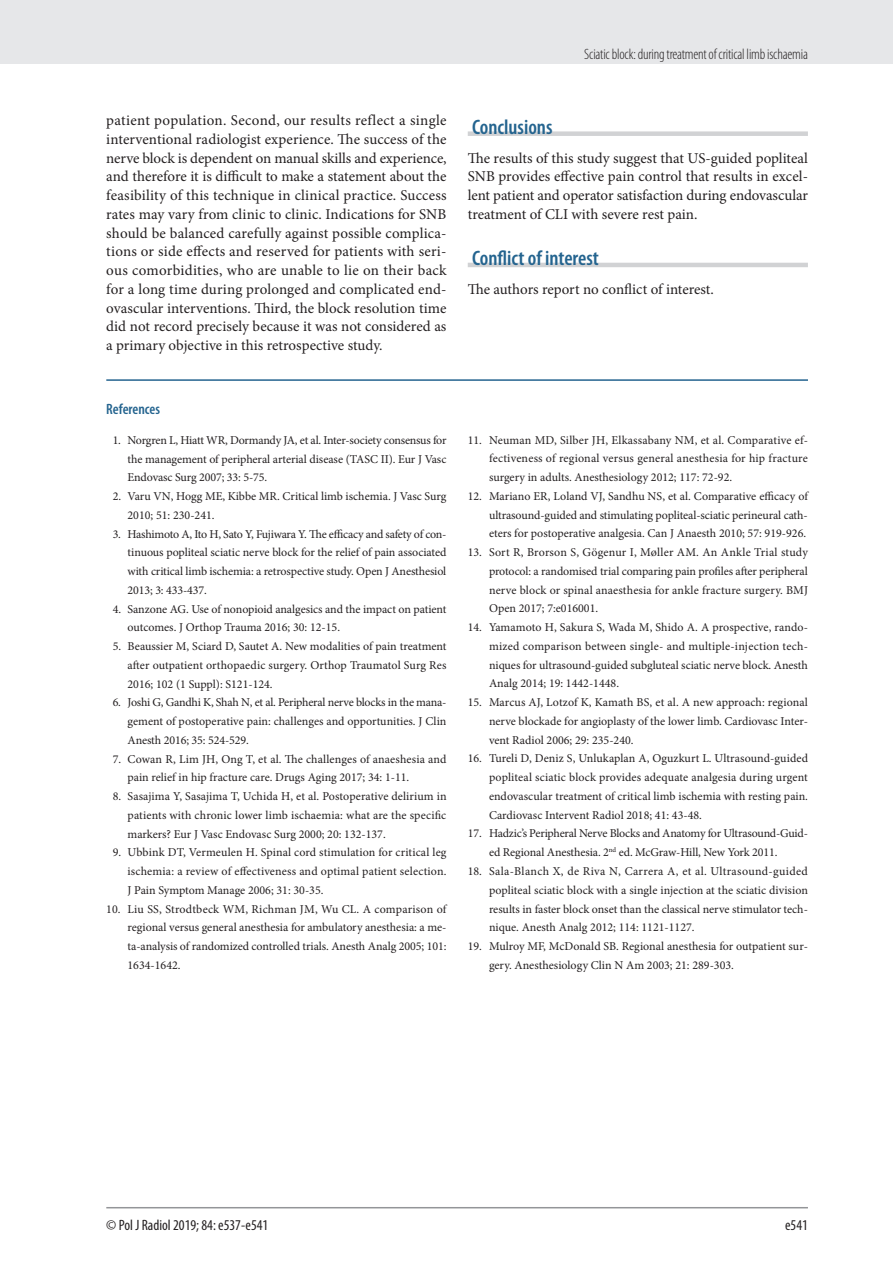
<style>
.page{position:relative;width:893px;height:1263px;background:#fff}
.page>*{position:absolute;margin:0;border:0;box-sizing:border-box;transform-origin:0 0}
.t1{font:600 condensed 21px "Myriad Pro";color:#24648f}
.t2{font:15px/18.8px "Minion Pro";letter-spacing:-.005em;color:#231f20;text-align:justify}
.t3{font:300 condensed 15px "Myriad Pro";letter-spacing:-.015em;color:#231f20}
.t4{font:condensed 15px "Myriad Pro";color:#231f20}
.t5{font:600 condensed 15px "Myriad Pro";color:#24648f}
.t6{font:12px/18.8px "Minion Pro";color:#231f20;text-align:justify}
</style>
<div class="page">
<div style="left:0;top:0;width:893px;height:64px;background:#e6e7e9"></div>
<hr style="left:106px;top:1207px;width:702px;height:1px;background:#939598">
<div style="left:468px;top:131px;width:340px;height:5px;background:#d1d2d4"></div>
<hr style="left:468px;top:263px;width:340px;height:4px;background:#d1d2d4">
<hr style="left:106px;top:379px;width:702px;height:2px;background:#24648f">
<p class="t3" style="left:584px;top:45px;width:225px">Sciatic block: during treatment of critical limb ischaemia</p>
<p class="t2" style="left:106px;top:111px;width:342px">patient population. Second, our results reflect a single interventional radiologist experience. The success of the nerve block is dependent on manual skills and experience, and therefore it is difficult to make a statement about the feasibility of this technique in clinical practice. Success rates may vary from clinic to clinic. Indications for SNB should be balanced carefully against possible complica&shy;tions or side effects and reserved for patients with seri&shy;ous comorbidities, who are unable to lie on their back for a long time during prolonged and complicated end&shy;ovascular interventions. Third, the block resolution time did not record precisely because it was not considered as a primary objective in this retrospective study.</p>
<h1 class="t1" style="left:472px;top:114px;width:82px">Conclusions</h1>
<p class="t2" style="left:468px;top:148px;width:342px">The results of this study suggest that US-guided popliteal SNB provides effective pain control that results in excel&shy;lent patient and operator satisfaction during endovascular treatment of CLI with severe rest pain.</p>
<h1 class="t1" style="left:472px;top:245px;width:128px">Conflict of interest</h1>
<p class="t2" style="left:468px;top:280px;width:248px">The authors report no conflict of interest.</p>
<p class="t5" style="left:106px;top:400px;width:55px">References</p>
<p class="t6" style="left:128px;top:431px;width:320px;text-indent:-15px">1. Norgren L, Hiatt WR, Dormandy JA, et al. Inter-society consensus for the management of peripheral arterial disease (TASC II). Eur J Vasc Endovasc Surg 2007; 33: 5-75.</p>
<p class="t6" style="left:128px;top:487px;width:320px;text-indent:-15px">2. Varu VN, Hogg ME, Kibbe MR. Critical limb ischemia. J Vasc Surg<br>2010; 51: 230-241.</p>
<p class="t6" style="left:128px;top:524px;width:320px;text-indent:-15px">3. Hashimoto A, Ito H, Sato Y, Fujiwara Y. The efficacy and safety of con&shy;tinuous popliteal sciatic nerve block for the relief of pain associated with critical limb ischemia: a retrospective study. Open J Anesthesiol 2013; 3: 433-437.</p>
<p class="t6" style="left:128px;top:599px;width:320px;text-indent:-15px">4. Sanzone AG. Use of nonopioid analgesics and the impact on patient outcomes. J Orthop Trauma 2016; 30: 12-15.</p>
<p class="t6" style="left:128px;top:637px;width:321px;text-indent:-15px">5. Beaussier M, Sciard D, Sautet A. New modalities of pain treatment after outpatient orthopaedic surgery. Orthop Traumatol Surg Res 2016; 102 (1 Suppl): S121-124.</p>
<p class="t6" style="left:128px;top:693px;width:320px;text-indent:-15px">6. Joshi G, Gandhi K, Shah N, et al. Peripheral nerve blocks in the mana&shy;gement of postoperative pain: challenges and opportunities. J Clin Anesth 2016; 35: 524-529.</p>
<p class="t6" style="left:128px;top:749px;width:320px;text-indent:-15px">7. Cowan R, Lim JH, Ong T, et al. The challenges of anaeshesia and pain relief in hip fracture care. Drugs Aging 2017; 34: 1-11.</p>
<p class="t6" style="left:128px;top:787px;width:321px;text-indent:-15px">8. Sasajima Y, Sasajima T, Uchida H, et al. Postoperative delirium in patients with chronic lower limb ischaemia: what are the specific markers? Eur J Vasc Endovasc Surg 2000; 20: 132-137.</p>
<p class="t6" style="left:128px;top:843px;width:320px;text-indent:-15px">9. Ubbink DT, Vermeulen H. Spinal cord stimulation for critical leg ischemia: a review of effectiveness and optimal patient selection.<br>J Pain Symptom Manage 2006; 31: 30-35.</p>
<p class="t6" style="left:128px;top:899px;width:320px;text-indent:-21px">10. Liu SS, Strodtbeck WM, Richman JM, Wu CL. A comparison of regional versus general anesthesia for ambulatory anesthesia: a me&shy;ta-analysis of randomized controlled trials. Anesth Analg 2005; 101:<br>1634-1642.</p>
<p class="t6" style="left:489px;top:430px;width:320px;text-indent:-21px">11. Neuman MD, Silber JH, Elkassabany NM, et al. Comparative ef&shy;fectiveness of regional versus general anesthesia for hip fracture surgery in adults. Anesthesiology 2012; 117: 72-92.</p>
<p class="t6" style="left:489px;top:487px;width:320px;text-indent:-21px">12. Mariano ER, Loland VJ, Sandhu NS, et al. Comparative efficacy of ultrasound-guided and stimulating popliteal-sciatic perineural cath&shy;eters for postoperative analgesia. Can J Anaesth 2010; 57: 919-926.</p>
<p class="t6" style="left:489px;top:543px;width:320px;text-indent:-21px">13. Sort R, Brorson S, Gögenur I, Møller AM. An Ankle Trial study protocol: a randomised trial comparing pain profiles after peripheral nerve block or spinal anaesthesia for ankle fracture surgery. BMJ Open 2017; 7:e016001.</p>
<p class="t6" style="left:489px;top:618px;width:320px;text-indent:-21px">14. Yamamoto H, Sakura S, Wada M, Shido A. A prospective, rando&shy;mized comparison between single- and multiple-injection tech&shy;niques for ultrasound-guided subgluteal sciatic nerve block. Anesth Analg 2014; 19: 1442-1448.</p>
<p class="t6" style="left:489px;top:693px;width:320px;text-indent:-21px">15. Marcus AJ, Lotzof K, Kamath BS, et al. A new approach: regional nerve blockade for angioplasty of the lower limb. Cardiovasc Inter&shy;vent Radiol 2006; 29: 235-240.</p>
<p class="t6" style="left:489px;top:749px;width:320px;text-indent:-21px">16. Tureli D, Deniz S, Unlukaplan A, Oguzkurt L. Ultrasound-guided popliteal sciatic block provides adequate analgesia during urgent endovascular treatment of critical limb ischemia with resting pain.<br>Cardiovasc Intervent Radiol 2018; 41: 43-48.</p>
<p class="t6" style="left:489px;top:824px;width:320px;text-indent:-21px">17. Hadzic’s Peripheral Nerve Blocks and Anatomy for Ultrasound-Guid&shy;ed Regional Anesthesia. 2<sup>nd</sup> ed. McGraw-Hill, New York 2011.</p>
<p class="t6" style="left:489px;top:862px;width:320px;text-indent:-21px">18. Sala-Blanch X, de Riva N, Carrera A, et al. Ultrasound-guided popliteal sciatic block with a single injection at the sciatic division results in faster block onset than the classical nerve stimulator tech&shy;nique. Anesth Analg 2012; 114: 1121-1127.</p>
<p class="t6" style="left:489px;top:937px;width:320px;text-indent:-21px">19. Mulroy MF, McDonald SB. Regional anesthesia for outpatient sur&shy;gery. Anesthesiology Clin N Am 2003; 21: 289-303.</p>
<p class="t4" style="left:106px;top:1216px;width:164px">© Pol J Radiol 2019; 84: e537-e541</p>
<p class="t4" style="left:785px;top:1216px;width:24px">e541</p>
</div>
